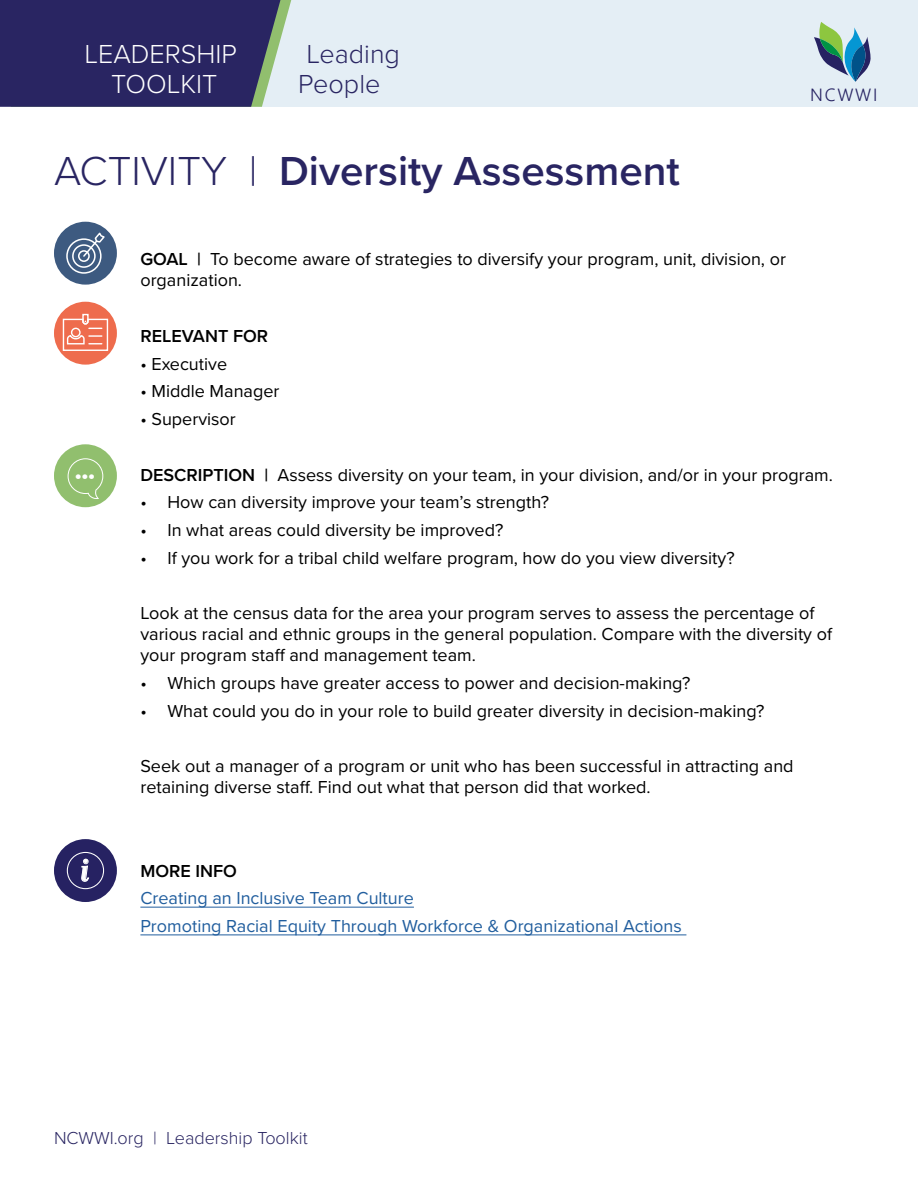
<style>
.page{position:relative;width:918px;height:1188px;background:#fff}
.page>*{position:absolute;margin:0;border:0;box-sizing:border-box;transform-origin:0 0}
.t1{font:600 42px "Proxima Nova";color:#292562}
.t2{font:italic 700 34.65px "Bodoni MT Condensed";color:#fff}
.t3{font:italic 700 33.3px "Bodoni MT Condensed";color:#fff}
.t4{font:300 27px/30px "Proxima Nova";color:#fff;text-align:center}
.t5{font:300 27px/30px "Proxima Nova";color:#292562}
.t6{font:18px/21px "Proxima Nova";color:#000}
.t7{font:18px/27.8px "Proxima Nova";color:#215e9e}
.t8{font:300 18px "Proxima Nova";color:#292562}
.t9{font:600 18px "Proxima Nova";color:#000}
.t10{font:300 17.55px "Nirmala UI";letter-spacing:.1em;color:#262262}
.s1{font-weight:300}
.s2{font-weight:600}
</style>
<div class="page">
<div style="left:76px;top:0;width:842px;height:107px;background:#e4eef5"></div>
<hr style="left:140px;top:907px;width:274px;height:1px;background:#215e9e">
<hr style="left:140px;top:934px;width:546px;height:1px;background:#215e9e">
<svg style="left:814px;top:22px;width:57px;height:60px"></svg>
<svg style="left:0;top:0;width:291px;height:107px;background:#363469"></svg>
<div style="left:54px;top:302px;width:63px;height:63px;background:#ee6c4d;border-radius:50%"></div>
<svg style="left:62px;top:313px;width:47px;height:38px"></svg>
<div style="left:54px;top:222px;width:63px;height:63px;background:#3d5a80;border-radius:50%"></div>
<div style="left:66px;top:238px;width:36px;height:36px;border:2px solid #fff;border-radius:50%"></div>
<div style="left:72px;top:244px;width:24px;height:24px;border:2px solid #fff;border-radius:50%"></div>
<div style="left:78px;top:250px;width:12px;height:12px;border:2px solid #fff;border-radius:50%"></div>
<svg style="left:82px;top:232px;width:23px;height:26px"></svg>
<div style="left:54px;top:444px;width:63px;height:63px;background:#91bf6e;border-radius:50%"></div>
<svg style="left:67px;top:458px;width:37px;height:41px"></svg>
<div style="left:54px;top:839px;width:63px;height:63px;background:#262262;border-radius:50%"></div>
<div style="left:67px;top:852px;width:37px;height:37px;border:1px solid #fff;border-radius:50%"></div>
<svg style="left:81px;top:859px;width:8px;height:29px"></svg>
<h3 class="t4" style="left:85px;top:38px;width:154px">LEADERSHIP<br>TOOLKIT</h3>
<h3 class="t5" style="left:298px;top:38px;width:103px;text-indent:8px">Leading<br>People</h3>
<h1 class="t1" style="left:54px;top:140px;width:628px"><span class="s1">ACTIVITY |</span> Diversity Assessment</h1>
<p class="t10" style="left:810px;top:80px;width:69px">NCWWI</p>
<h3 class="t3" style="left:76px;top:449px;width:21px">...</h3>
<h2 class="t2" style="left:80px;top:849px;width:10px">i</h2>
<p class="t6" style="left:140px;top:248px;width:647px"><span class="s2">GOAL |</span> To become aware of strategies to diversify your program, unit, division, or organization.</p>
<p class="t9" style="left:140px;top:322px;width:129px">RELEVANT FOR</p>
<p class="t6" style="left:140px;top:352px;width:88px">• Executive</p>
<p class="t6" style="left:140px;top:380px;width:141px">• Middle Manager</p>
<p class="t6" style="left:140px;top:408px;width:97px">• Supervisor</p>
<p class="t6" style="left:140px;top:463px;width:694px"><span class="s2">DESCRIPTION |</span> Assess diversity on your team, in your division, and/or in your program.</p>
<p class="t6" style="left:140px;top:491px;width:410px">• How can diversity improve your team’s strength?</p>
<p class="t6" style="left:140px;top:519px;width:365px">• In what areas could diversity be improved?</p>
<p class="t6" style="left:140px;top:547px;width:596px">• If you work for a tribal child welfare program, how do you view diversity?</p>
<p class="t6" style="left:140px;top:602px;width:693px">Look at the census data for the area your program serves to assess the percentage of various racial and ethnic groups in the general population. Compare with the diversity of your program staff and management team.</p>
<p class="t6" style="left:140px;top:672px;width:552px">• Which groups have greater access to power and decision-making?</p>
<p class="t6" style="left:140px;top:700px;width:626px">• What could you do in your role to build greater diversity in decision-making?</p>
<p class="t6" style="left:140px;top:755px;width:655px">Seek out a manager of a program or unit who has been successful in attracting and retaining diverse staff. Find out what that person did that worked.</p>
<p class="t9" style="left:140px;top:857px;width:98px">MORE INFO</p>
<p class="t7" style="left:140px;top:884px;width:543px">Creating an Inclusive Team Culture<br>Promoting Racial Equity Through Workforce &amp; Organizational Actions</p>
<p class="t8" style="left:54px;top:1124px;width:255px">NCWWI.org | Leadership Toolkit</p>
</div>
